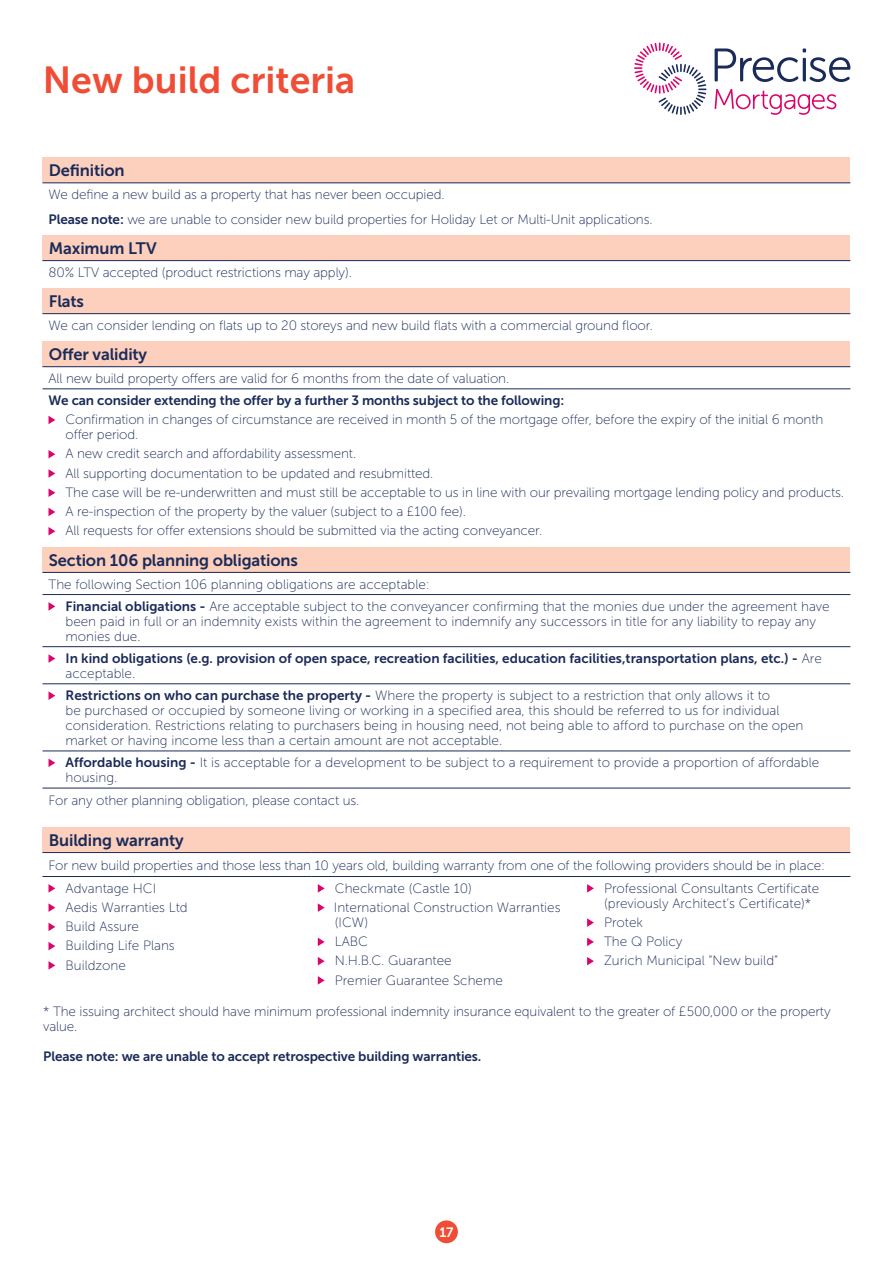
<style>
.page{position:relative;width:893px;height:1263px;background:#fff}
.page>*{position:absolute;margin:0;border:0;box-sizing:border-box;transform-origin:0 0}
.t1{font:37.5px "Museo Sans 700";color:#ef4d35}
.t2{font:16.5px "Museo Sans 700";letter-spacing:-.01em;color:#1b2b59}
.indent{font:13.5px/15px "Museo Sans 100";letter-spacing:-.01em;color:#1b2b59}
.indent-2{font:13.5px/15px "Museo Sans 700";letter-spacing:-.01em;color:#1b2b59}
.t3{font:13.5px "Museo Sans 700";color:#fff}
.s1{font-family:"Museo Sans 700"}
.s2{font-family:"Museo Sans 100"}
</style>
<div class="page">
<div style="left:435px;top:1220px;width:23px;height:23px;background:#ef4d35;border-radius:50%"></div>
<svg style="left:715px;top:48px;width:135px;height:34px"></svg>
<svg style="left:715px;top:89px;width:121px;height:26px"></svg>
<svg style="left:634px;top:43px;width:72px;height:72px"></svg>
<div style="left:43px;top:157px;width:807px;height:26px;background:#fcd0bd"></div>
<hr style="left:43px;top:182px;width:807px;height:1px;background:#1b2b59">
<div style="left:43px;top:235px;width:807px;height:26px;background:#fcd0bd"></div>
<hr style="left:43px;top:260px;width:807px;height:1px;background:#1b2b59">
<div style="left:43px;top:288px;width:807px;height:26px;background:#fcd0bd"></div>
<hr style="left:43px;top:313px;width:807px;height:1px;background:#1b2b59">
<div style="left:43px;top:341px;width:807px;height:26px;background:#fcd0bd"></div>
<hr style="left:43px;top:366px;width:807px;height:1px;background:#1b2b59">
<hr style="left:43px;top:388px;width:807px;height:1px;background:#1b2b59">
<svg style="left:49px;top:416px;width:6px;height:8px"></svg>
<svg style="left:49px;top:450px;width:6px;height:8px"></svg>
<svg style="left:49px;top:469px;width:6px;height:9px"></svg>
<svg style="left:49px;top:489px;width:6px;height:8px"></svg>
<svg style="left:49px;top:508px;width:6px;height:8px"></svg>
<svg style="left:49px;top:527px;width:6px;height:8px"></svg>
<div style="left:43px;top:547px;width:807px;height:25px;background:#fcd0bd"></div>
<hr style="left:43px;top:572px;width:807px;height:1px;background:#1b2b59">
<hr style="left:43px;top:594px;width:807px;height:1px;background:#1b2b59">
<hr style="left:43px;top:646px;width:807px;height:1px;background:#1b2b59">
<hr style="left:43px;top:683px;width:807px;height:1px;background:#1b2b59">
<hr style="left:43px;top:750px;width:807px;height:1px;background:#1b2b59">
<hr style="left:43px;top:788px;width:807px;height:1px;background:#1b2b59">
<svg style="left:49px;top:602px;width:6px;height:9px"></svg>
<svg style="left:49px;top:654px;width:6px;height:9px"></svg>
<svg style="left:49px;top:691px;width:6px;height:9px"></svg>
<svg style="left:49px;top:759px;width:6px;height:8px"></svg>
<div style="left:43px;top:827px;width:807px;height:25px;background:#fcd0bd"></div>
<hr style="left:43px;top:852px;width:269px;height:1px;background:#1b2b59">
<hr style="left:312px;top:852px;width:269px;height:1px;background:#1b2b59">
<hr style="left:581px;top:852px;width:269px;height:1px;background:#1b2b59">
<hr style="left:43px;top:876px;width:269px;height:1px;background:#1b2b59">
<hr style="left:312px;top:876px;width:269px;height:1px;background:#1b2b59">
<hr style="left:581px;top:876px;width:269px;height:1px;background:#1b2b59">
<svg style="left:49px;top:884px;width:6px;height:9px"></svg>
<svg style="left:49px;top:903px;width:6px;height:9px"></svg>
<svg style="left:49px;top:923px;width:6px;height:8px"></svg>
<svg style="left:49px;top:942px;width:6px;height:8px"></svg>
<svg style="left:49px;top:961px;width:6px;height:9px"></svg>
<svg style="left:318px;top:884px;width:7px;height:9px"></svg>
<svg style="left:318px;top:903px;width:7px;height:9px"></svg>
<svg style="left:318px;top:938px;width:7px;height:8px"></svg>
<svg style="left:318px;top:957px;width:7px;height:8px"></svg>
<svg style="left:318px;top:976px;width:7px;height:9px"></svg>
<svg style="left:587px;top:884px;width:7px;height:9px"></svg>
<svg style="left:587px;top:918px;width:7px;height:9px"></svg>
<svg style="left:587px;top:938px;width:7px;height:8px"></svg>
<svg style="left:587px;top:957px;width:7px;height:8px"></svg>
<p class="t1" style="left:43px;top:59px;width:314px">New build criteria</p>
<p class="t2" style="left:49px;top:161px;width:77px">Definition</p>
<p class="indent" style="left:49px;top:187px;width:398px">We define a new build as a property that has never been occupied.</p>
<p class="indent" style="left:49px;top:212px;width:606px"><span class="s1">Please note:</span> we are unable to consider new build properties for Holiday Let or Multi-Unit applications.</p>
<p class="t2" style="left:49px;top:239px;width:109px">Maximum LTV</p>
<p class="indent" style="left:49px;top:265px;width:305px">80% LTV accepted (product restrictions may apply).</p>
<p class="t2" style="left:49px;top:292px;width:37px">Flats</p>
<p class="indent" style="left:49px;top:318px;width:606px">We can consider lending on flats up to 20 storeys and new build flats with a commercial ground floor.</p>
<p class="t2" style="left:49px;top:345px;width:100px">Offer validity</p>
<p class="indent" style="left:49px;top:371px;width:462px">All new build property offers are valid for 6 months from the date of valuation.</p>
<p class="indent-2" style="left:49px;top:393px;width:517px">We can consider extending the offer by a further 3 months subject to the following:</p>
<p class="indent" style="left:66px;top:412px;width:759px">Confirmation in changes of circumstance are received in month 5 of the mortgage offer, before the expiry of the initial 6 month offer period.</p>
<p class="indent" style="left:66px;top:446px;width:292px">A new credit search and affordability assessment.</p>
<p class="indent" style="left:66px;top:466px;width:369px">All supporting documentation to be updated and resubmitted.</p>
<p class="indent" style="left:66px;top:485px;width:780px">The case will be re-underwritten and must still be acceptable to us in line with our prevailing mortgage lending policy and products.</p>
<p class="indent" style="left:66px;top:504px;width:402px">A re-inspection of the property by the valuer (subject to a £100 fee).</p>
<p class="indent" style="left:66px;top:523px;width:478px">All requests for offer extensions should be submitted via the acting conveyancer.</p>
<p class="t2" style="left:49px;top:551px;width:251px">Section 106 planning obligations</p>
<p class="indent" style="left:49px;top:576px;width:383px">The following Section 106 planning obligations are acceptable:</p>
<p class="indent" style="left:66px;top:599px;width:766px"><span class="s1">Financial obligations -</span> Are acceptable subject to the conveyancer confirming that the monies due under the agreement have been paid in full or an indemnity exists within the agreement to indemnify any successors in title for any liability to repay any monies due.</p>
<p class="indent-2" style="left:66px;top:651px;width:758px">In kind obligations (e.g. provision of open space, recreation facilities, education facilities,transportation plans, etc.) - <span class="s2">Are acceptable.</span></p>
<p class="indent" style="left:66px;top:688px;width:739px"><span class="s1">Restrictions on who can purchase the property -</span> Where the property is subject to a restriction that only allows it to<br>be purchased or occupied by someone living or working in a specified area, this should be referred to us for individual consideration. Restrictions relating to purchasers being in housing need, not being able to afford to purchase on the open market or having income less than a certain amount are not acceptable.</p>
<p class="indent" style="left:66px;top:755px;width:755px"><span class="s1">Affordable housing -</span> It is acceptable for a development to be subject to a requirement to provide a proportion of affordable housing.</p>
<p class="indent" style="left:49px;top:793px;width:312px">For any other planning obligation, please contact us.</p>
<p class="t2" style="left:49px;top:831px;width:136px">Building warranty</p>
<p class="indent" style="left:49px;top:857px;width:778px">For new build properties and those less than 10 years old, building warranty from one of the following providers should be in place:</p>
<p class="indent" style="left:66px;top:881px;width:92px">Advantage HCI</p>
<p class="indent" style="left:66px;top:900px;width:124px">Aedis Warranties Ltd</p>
<p class="indent" style="left:66px;top:919px;width:75px">Build Assure</p>
<p class="indent" style="left:66px;top:938px;width:111px">Building Life Plans</p>
<p class="indent" style="left:66px;top:958px;width:62px">Buildzone</p>
<p class="indent" style="left:335px;top:881px;width:139px">Checkmate (Castle 10)</p>
<p class="indent" style="left:334px;top:900px;width:228px">International Construction Warranties (ICW)</p>
<p class="indent" style="left:335px;top:934px;width:35px">LABC</p>
<p class="indent" style="left:335px;top:953px;width:118px">N.H.B.C. Guarantee</p>
<p class="indent" style="left:335px;top:973px;width:170px">Premier Guarantee Scheme</p>
<p class="indent" style="left:604px;top:881px;width:217px">Professional Consultants Certificate (previously Architect’s Certificate)*</p>
<p class="indent" style="left:604px;top:915px;width:40px">Protek</p>
<p class="indent" style="left:604px;top:934px;width:80px">The Q Policy</p>
<p class="indent" style="left:604px;top:953px;width:176px">Zurich Municipal “New build”</p>
<p class="indent" style="left:43px;top:1004px;width:789px">* The issuing architect should have minimum professional indemnity insurance equivalent to the greater of £500,000 or the property value.</p>
<p class="indent-2" style="left:43px;top:1049px;width:440px">Please note: we are unable to accept retrospective building warranties.</p>
<p class="t3" style="left:439px;top:1224px;width:16px">17</p>
</div>
